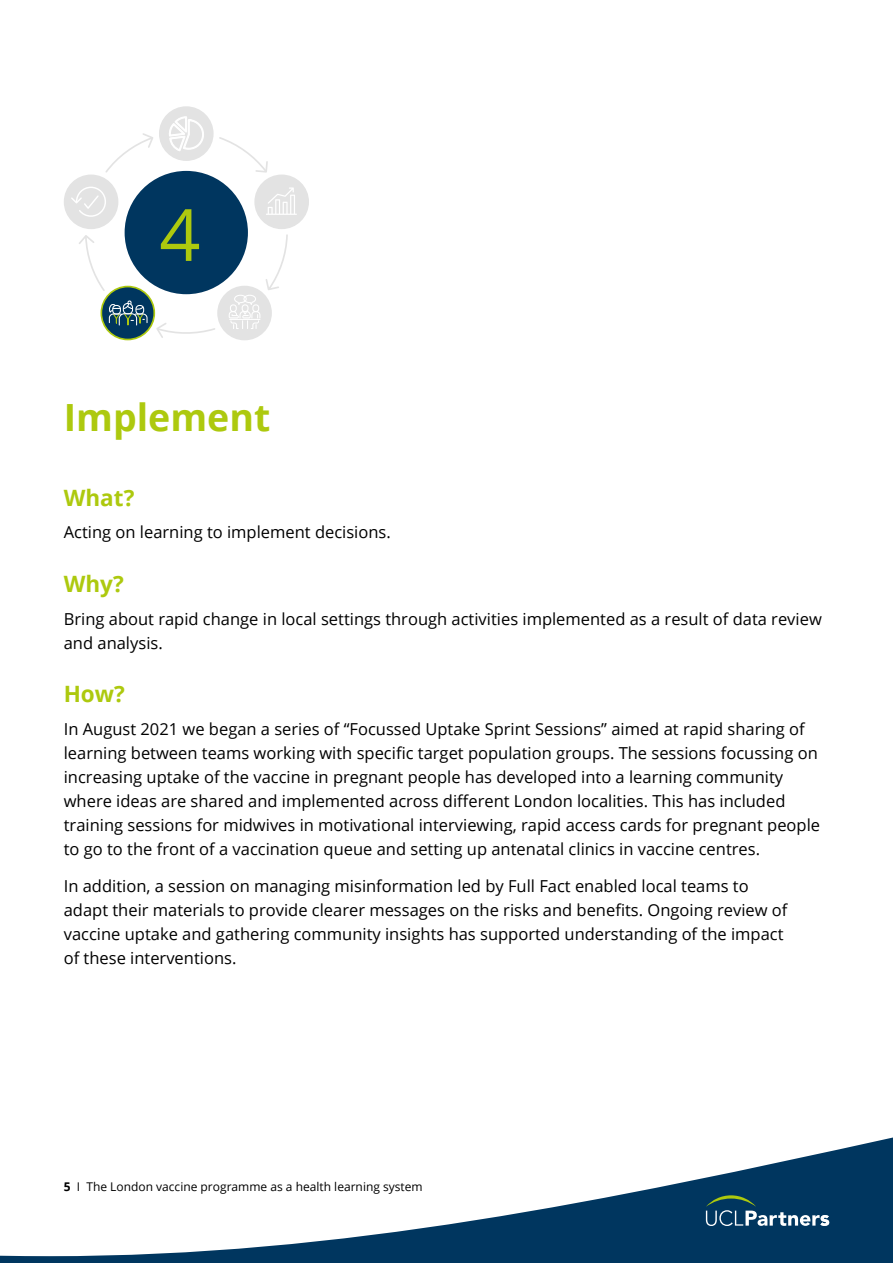
<style>
.page{position:relative;width:893px;height:1263px;background:#fff}
.page>*{position:absolute;margin:0;border:0;box-sizing:border-box;transform-origin:0 0}
.t1{font:72px "Open Sans";color:#adc90e}
.t2{font:700 37.5px "Open Sans";color:#adc90e}
.t3{font:700 22.5px "Open Sans";color:#adc90e}
.t4{font:16.5px/24px "Open Sans";color:#000}
.t5{font:12px "Open Sans";color:#000}
.s1{font-weight:700}
</style>
<div class="page">
<svg style="left:0;top:1137px;width:893px;height:126px"></svg>
<svg style="left:706px;top:1195px;width:123px;height:31px;background:#315d78"></svg>
<div style="left:125px;top:171px;width:123px;height:123px;background:#00365f;border-radius:50%"></div>
<div style="left:255px;top:175px;width:53px;height:53px;background:#e3e3e3;border-radius:50%"></div>
<div style="left:254px;top:175px;width:55px;height:54px;border:2px solid #e3e3e3;border-radius:50%"></div>
<svg style="left:266px;top:187px;width:31px;height:28px"></svg>
<div style="left:101px;top:287px;width:53px;height:52px;background:#00365f;border-radius:50%"></div>
<div style="left:101px;top:286px;width:54px;height:54px;border:2px solid #adc90e;border-radius:50%"></div>
<svg style="left:108px;top:300px;width:40px;height:26px"></svg>
<svg style="left:219px;top:137px;width:49px;height:36px"></svg>
<svg style="left:105px;top:133px;width:48px;height:40px"></svg>
<svg style="left:156px;top:323px;width:59px;height:15px"></svg>
<svg style="left:79px;top:235px;width:26px;height:56px"></svg>
<div style="left:218px;top:287px;width:53px;height:52px;background:#e3e3e3;border-radius:50%"></div>
<div style="left:217px;top:286px;width:55px;height:54px;border:2px solid #e3e3e3;border-radius:50%"></div>
<svg style="left:229px;top:233px;width:59px;height:96px"></svg>
<hr style="left:229px;top:319px;width:31px;height:1px;background:#fff">
<div style="left:65px;top:175px;width:53px;height:53px;background:#e3e3e3;border-radius:50%"></div>
<div style="left:64px;top:175px;width:54px;height:54px;border:2px solid #e3e3e3;border-radius:50%"></div>
<svg style="left:70px;top:186px;width:36px;height:32px"></svg>
<div style="left:160px;top:107px;width:53px;height:53px;background:#e3e3e3;border-radius:50%"></div>
<div style="left:159px;top:106px;width:55px;height:55px;border:2px solid #e3e3e3;border-radius:50%"></div>
<svg style="left:169px;top:116px;width:35px;height:35px"></svg>
<h1 class="t1" style="left:159px;top:185px;width:43px">4</h1>
<h2 class="t2" style="left:64px;top:391px;width:208px">Implement</h2>
<h3 class="t3" style="left:64px;top:482px;width:72px">What?</h3>
<p class="t4" style="left:64px;top:520px;width:329px">Acting on learning to implement decisions.</p>
<h3 class="t3" style="left:64px;top:568px;width:62px">Why?</h3>
<p class="t4" style="left:64px;top:606px;width:759px">Bring about rapid change in local settings through activities implemented as a result of data review and analysis.</p>
<h3 class="t3" style="left:64px;top:678px;width:63px">How?</h3>
<p class="t4" style="left:64px;top:716px;width:758px">In August 2021 we began a series of “Focussed Uptake Sprint Sessions” aimed at rapid sharing of learning between teams working with specific target population groups. The sessions focussing on increasing uptake of the vaccine in pregnant people has developed into a learning community where ideas are shared and implemented across different London localities. This has included training sessions for midwives in motivational interviewing, rapid access cards for pregnant people to go to the front of a vaccination queue and setting up antenatal clinics in vaccine centres.</p>
<p class="t4" style="left:64px;top:873px;width:725px">In addition, a session on managing misinformation led by Full Fact enabled local teams to adapt their materials to provide clearer messages on the risks and benefits. Ongoing review of vaccine uptake and gathering community insights has supported understanding of the impact of these interventions.</p>
<p class="t5" style="left:64px;top:1178px;width:360px"><span class="s1">5</span> I The London vaccine programme as a health learning system</p>
</div>
